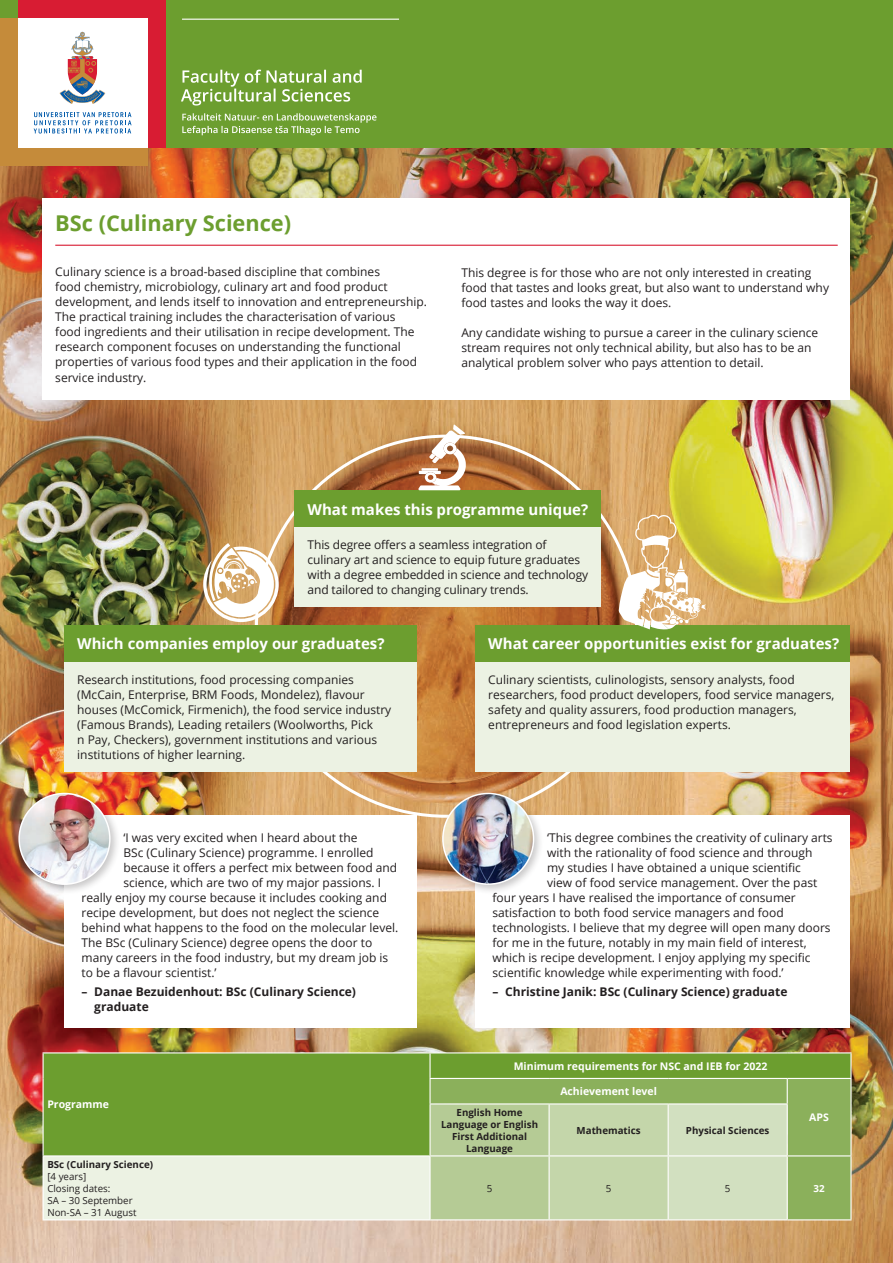
<style>
.page{position:relative;width:893px;height:1263px;background:#fff}
.page>*{position:absolute;margin:0;border:0;box-sizing:border-box;transform-origin:0 0}
.t1{font:700 21.75px "Open Sans";color:#6c9e2f}
.t2{font:700 15px "Open Sans";color:#fff}
.t3{font:12px/15px "Open Sans";color:#231f20}
.t4{font:700 12px/15px "Open Sans";color:#231f20}
.t5{font:700 10.5px "Open Sans";color:#fff}
.t6{font:700 9.75px/12px "Open Sans";color:#231f20;text-align:center}
.t7{font:9.75px/12px "Open Sans";color:#231f20}
.t8{font:700 9.75px "Open Sans";color:#fff}
</style>
<div class="page">
<img style="left:0;top:148px;width:893px;height:1115px">
<div style="left:0;top:0;width:893px;height:148px;background:#6c9e2f"></div>
<hr style="left:182px;top:19px;width:217px;height:1px;background:#fff">
<div style="left:18px;top:0;width:147px;height:148px;background:#d81c33"></div>
<div style="left:0;top:18px;width:147px;height:147px;background:#c58b3a"></div>
<div style="left:18px;top:18px;width:129px;height:130px;background:#fff"></div>
<svg style="left:34px;top:112px;width:98px;height:22px"></svg>
<svg style="left:60px;top:32px;width:45px;height:72px"></svg>
<svg style="left:181px;top:70px;width:181px;height:36px"></svg>
<svg style="left:182px;top:113px;width:194px;height:22px"></svg>
<div style="left:43px;top:198px;width:807px;height:202px;background:#fff"></div>
<hr style="left:55px;top:245px;width:783px;height:1px;background:#d81c33">
<div style="left:65px;top:815px;width:352px;height:213px;background:#fff"></div>
<div style="left:14px;top:789px;width:107px;height:106px;background:#231f20;opacity:.25"></div>
<img style="left:19px;top:793px;width:91px;height:91px;border-radius:45px">
<div style="left:18px;top:793px;width:93px;height:92px;border:2px solid #fff;border-radius:50%"></div>
<div style="left:44px;top:1053px;width:806px;height:102px;background:#6c9e2f"></div>
<div style="left:788px;top:1079px;width:62px;height:140px;background:#8bb05b"></div>
<div style="left:43px;top:1156px;width:387px;height:64px;background:#ecf2e3"></div>
<hr style="left:43px;top:1156px;width:1px;height:63px;background:#fff">
<hr style="left:429px;top:1156px;width:2px;height:63px;background:#fff">
<hr style="left:850px;top:1156px;width:2px;height:63px;background:#fff">
<hr style="left:43px;top:1219px;width:387px;height:1px;background:#fff">
<hr style="left:787px;top:1219px;width:65px;height:1px;background:#fff">
<hr style="left:43px;top:1052px;width:387px;height:1px;background:#fff">
<svg style="left:43px;top:1053px;width:1px;height:51px"></svg>
<hr style="left:43px;top:1104px;width:1px;height:51px;background:#fff">
<hr style="left:430px;top:1052px;width:119px;height:1px;background:#fff">
<hr style="left:429px;top:1053px;width:2px;height:25px;background:#fff">
<hr style="left:549px;top:1052px;width:119px;height:1px;background:#fff">
<hr style="left:668px;top:1052px;width:119px;height:1px;background:#fff">
<hr style="left:787px;top:1052px;width:65px;height:1px;background:#fff">
<hr style="left:850px;top:1053px;width:2px;height:25px;background:#fff">
<hr style="left:429px;top:1079px;width:2px;height:24px;background:#fff">
<svg style="left:430px;top:1079px;width:358px;height:141px"></svg>
<hr style="left:429px;top:1103px;width:120px;height:1px;background:#fff">
<hr style="left:429px;top:1104px;width:2px;height:51px;background:#fff">
<hr style="left:549px;top:1103px;width:119px;height:1px;background:#fff">
<hr style="left:549px;top:1104px;width:1px;height:51px;background:#fff">
<hr style="left:668px;top:1103px;width:120px;height:1px;background:#fff">
<hr style="left:668px;top:1104px;width:1px;height:51px;background:#fff">
<hr style="left:787px;top:1104px;width:1px;height:51px;background:#fff">
<hr style="left:429px;top:1078px;width:120px;height:1px;background:#fff">
<hr style="left:549px;top:1078px;width:119px;height:1px;background:#fff">
<hr style="left:668px;top:1078px;width:119px;height:1px;background:#fff">
<hr style="left:787px;top:1078px;width:65px;height:1px;background:#fff">
<hr style="left:850px;top:1079px;width:2px;height:25px;background:#fff">
<hr style="left:850px;top:1104px;width:2px;height:51px;background:#fff">
<hr style="left:787px;top:1155px;width:65px;height:1px;background:#fff">
<hr style="left:43px;top:1155px;width:387px;height:1px;background:#fff">
<hr style="left:430px;top:1155px;width:119px;height:1px;background:#fff">
<hr style="left:549px;top:1155px;width:119px;height:1px;background:#fff">
<hr style="left:668px;top:1155px;width:119px;height:1px;background:#fff">
<div style="left:295px;top:490px;width:306px;height:37px;background:#6c9e2f"></div>
<div style="left:295px;top:527px;width:306px;height:80px;background:#ecf2e3"></div>
<div style="left:476px;top:625px;width:374px;height:37px;background:#6c9e2f"></div>
<div style="left:476px;top:662px;width:374px;height:110px;background:#ecf2e3"></div>
<div style="left:65px;top:625px;width:352px;height:37px;background:#6c9e2f"></div>
<div style="left:65px;top:662px;width:352px;height:110px;background:#ecf2e3"></div>
<svg style="left:418px;top:424px;width:50px;height:66px"></svg>
<div style="left:476px;top:815px;width:374px;height:213px;background:#fff"></div>
<div style="left:438px;top:789px;width:106px;height:106px;background:#231f20;opacity:.25"></div>
<img style="left:443px;top:793px;width:91px;height:91px;border-radius:45px">
<div style="left:442px;top:793px;width:92px;height:92px;border:2px solid #fff;border-radius:50%"></div>
<svg style="left:619px;top:514px;width:87px;height:115px"></svg>
<svg style="left:203px;top:543px;width:76px;height:79px"></svg>
<h1 class="t1" style="left:55px;top:208px;width:237px">BSc (Culinary Science)</h1>
<p class="t3" style="left:55px;top:264px;width:373px">Culinary science is a broad-based discipline that combines<br>food chemistry, microbiology, culinary art and food product development, and lends itself to innovation and entrepreneurship.<br>The practical training includes the characterisation of various<br>food ingredients and their utilisation in recipe development. The research component focuses on understanding the functional properties of various food types and their application in the food</p>
<p class="t3" style="left:55px;top:370px;width:93px">service industry.</p>
<p class="t3" style="left:461px;top:265px;width:369px">This degree is for those who are not only interested in creating food that tastes and looks great, but also want to understand why food tastes and looks the way it does.</p>
<p class="t3" style="left:461px;top:325px;width:358px">Any candidate wishing to pursue a career in the culinary science stream requires not only technical ability, but also has to be an analytical problem solver who pays attention to detail.</p>
<p class="t2" style="left:308px;top:498px;width:282px">What makes this programme unique?</p>
<p class="t3" style="left:308px;top:537px;width:282px">This degree offers a seamless integration of culinary art and science to equip future graduates with a degree embedded in science and technology and tailored to changing culinary trends.</p>
<p class="t2" style="left:77px;top:633px;width:309px">Which companies employ our graduates?</p>
<p class="t3" style="left:77px;top:672px;width:316px">Research institutions, food processing companies (McCain, Enterprise, BRM Foods, Mondelez), flavour houses (McComick, Firmenich), the food service industry (Famous Brands), Leading retailers (Woolworths, Pick<br>n Pay, Checkers), government institutions and various institutions of higher learning.</p>
<p class="t3" style="left:123px;top:829px;width:236px">‘I was very excited when I heard about the</p>
<p class="t3" style="left:123px;top:844px;width:252px">BSc (Culinary Science) programme. I enrolled</p>
<p class="t3" style="left:123px;top:859px;width:275px">because it offers a perfect mix between food and</p>
<p class="t3" style="left:123px;top:874px;width:259px">science, which are two of my major passions. I</p>
<p class="t3" style="left:82px;top:889px;width:307px">really enjoy my course because it includes cooking and</p>
<p class="t3" style="left:82px;top:904px;width:299px">recipe development, but does not neglect the science</p>
<p class="t3" style="left:82px;top:919px;width:318px">behind what happens to the food on the molecular level.</p>
<p class="t3" style="left:82px;top:934px;width:292px">The BSc (Culinary Science) degree opens the door to</p>
<p class="t3" style="left:82px;top:949px;width:308px">many careers in the food industry, but my dream job is</p>
<p class="t3" style="left:82px;top:964px;width:137px">to be a flavour scientist.’</p>
<p class="t4" style="left:94px;top:984px;width:263px;text-indent:-13px">– Danae Bezuidenhout: BSc (Culinary Science) graduate</p>
<p class="t5" style="left:47px;top:1097px;width:63px">Programme</p>
<p class="t6" style="left:47px;top:1158px;width:107px">BSc (Culinary Science)</p>
<p class="t7" style="left:47px;top:1170px;width:91px">[4 years]<br>Closing dates:<br>SA – 30 September<br>Non-SA – 31 August</p>
<p class="t2" style="left:488px;top:633px;width:352px">What career opportunities exist for graduates?</p>
<p class="t3" style="left:488px;top:672px;width:348px">Culinary scientists, culinologists, sensory analysts, food researchers, food product developers, food service managers, safety and quality assurers, food production managers, entrepreneurs and food legislation experts.</p>
<p class="t3" style="left:547px;top:829px;width:287px">‘This degree combines the creativity of culinary arts</p>
<p class="t3" style="left:547px;top:844px;width:267px">with the rationality of food science and through</p>
<p class="t3" style="left:547px;top:859px;width:255px">my studies I have obtained a unique scientific</p>
<p class="t3" style="left:547px;top:874px;width:272px">view of food service management. Over the past</p>
<p class="t3" style="left:493px;top:889px;width:305px">four years I have realised the importance of consumer</p>
<p class="t3" style="left:493px;top:904px;width:293px">satisfaction to both food service managers and food</p>
<p class="t3" style="left:493px;top:919px;width:340px">technologists. I believe that my degree will open many doors</p>
<p class="t3" style="left:493px;top:934px;width:316px">for me in the future, notably in my main field of interest,</p>
<p class="t3" style="left:493px;top:949px;width:319px">which is recipe development. I enjoy applying my specific</p>
<p class="t3" style="left:493px;top:964px;width:293px">scientific knowledge while experimenting with food.’</p>
<p class="t4" style="left:493px;top:984px;width:296px">– Christine Janik: BSc (Culinary Science) graduate</p>
<p class="t5" style="left:514px;top:1058px;width:255px">Minimum requirements for NSC and IEB for 2022</p>
<p class="t5" style="left:560px;top:1084px;width:98px">Achievement level</p>
<p class="t6" style="left:441px;top:1106px;width:98px">English Home<br>Language or English<br>First Additional<br>Language</p>
<p class="t6" style="left:577px;top:1124px;width:66px">Mathematics</p>
<p class="t6" style="left:686px;top:1124px;width:85px">Physical Sciences</p>
<p class="t5" style="left:809px;top:1110px;width:21px">APS</p>
<p class="t7" style="left:487px;top:1182px;width:7px">5</p>
<p class="t7" style="left:606px;top:1182px;width:7px">5</p>
<p class="t7" style="left:725px;top:1182px;width:7px">5</p>
<p class="t8" style="left:814px;top:1181px;width:13px">32</p>
</div>
